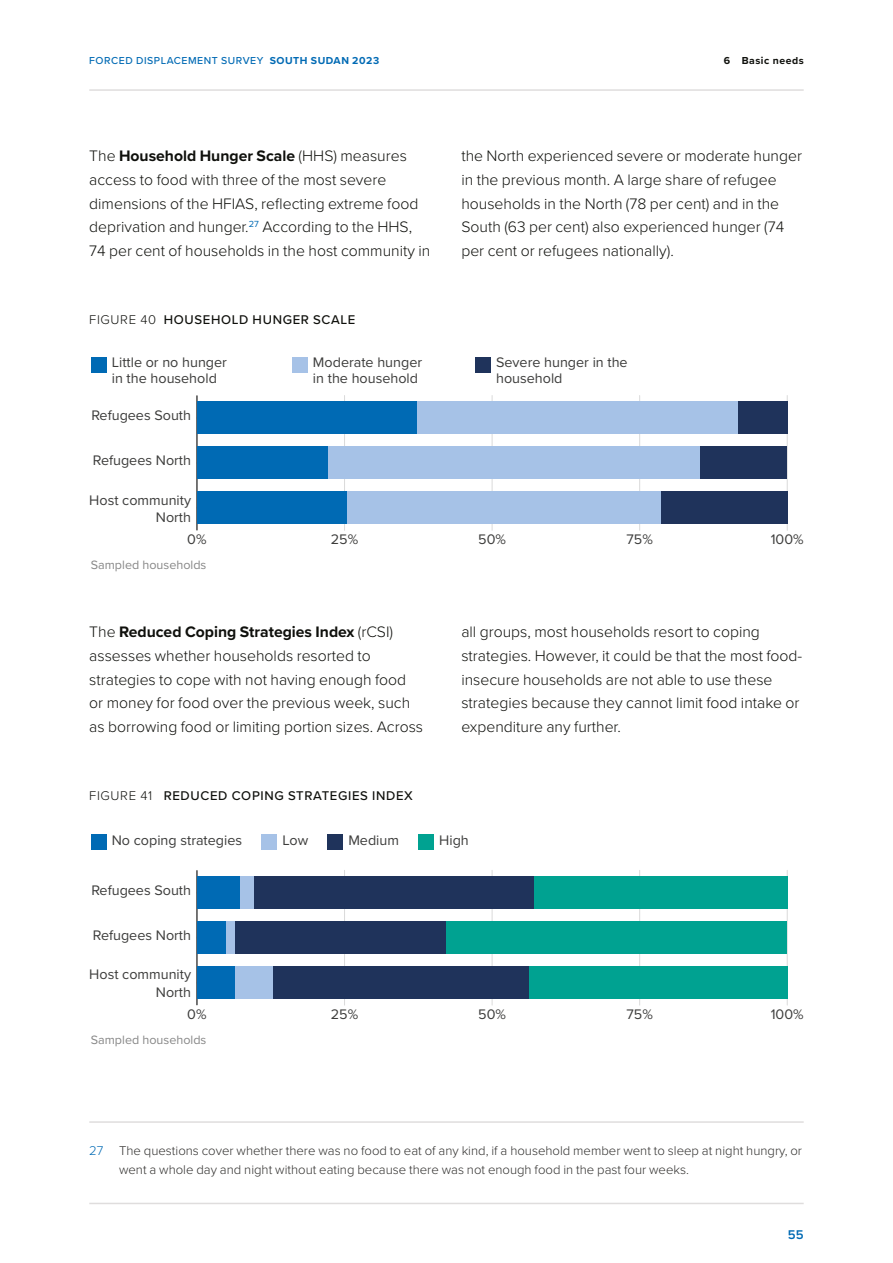
<style>
.page{position:relative;width:893px;height:1263px;background:#fff}
.page>*{position:absolute;margin:0;border:0;box-sizing:border-box;transform-origin:0 0}
.t1{font:300 15.75px/23.7px "Proxima Nova";color:#0f100c}
.t2{font:14.4px/16.2px "Proxima Nova";color:#3c3c3b}
.t3{font:300 13.2px/18.3px "Proxima Nova";color:#32312f}
.t4{font:500 13.2px "Proxima Nova";letter-spacing:.05em;color:#0f100c}
.t5{font:600 13.2px "Proxima Nova";color:#006ab4}
.t6{font:12.6px "Proxima Nova";color:#878787}
.t7{font:500 10.5px "Proxima Nova";letter-spacing:.05em;color:#006ab4}
.t8{font:700 10.5px "Proxima Nova";letter-spacing:.05em;color:#0f100c}
.t9{font:700 10.5px "Proxima Nova";letter-spacing:.05em;color:#006ab4}
.s1{font-weight:700}
.s2{font-weight:300}
.s3{color:#006ab4}
</style>
<div class="page">
<hr style="left:89px;top:1121px;width:715px;height:2px;background:#dfdddd">
<hr style="left:344px;top:395px;width:1px;height:135px;background:#dadada">
<hr style="left:492px;top:395px;width:1px;height:135px;background:#dadada">
<hr style="left:639px;top:395px;width:1px;height:135px;background:#dadada">
<hr style="left:787px;top:395px;width:1px;height:135px;background:#dadada">
<hr style="left:196px;top:395px;width:1px;height:135px;background:#000">
<div style="left:738px;top:402px;width:49px;height:32px;background:#1f335b"></div>
<div style="left:699px;top:447px;width:88px;height:32px;background:#1f335b"></div>
<div style="left:661px;top:492px;width:126px;height:32px;background:#1f335b"></div>
<div style="left:416px;top:402px;width:322px;height:32px;background:#a6c2e7"></div>
<div style="left:328px;top:447px;width:371px;height:32px;background:#a6c2e7"></div>
<div style="left:346px;top:492px;width:315px;height:32px;background:#a6c2e7"></div>
<div style="left:197px;top:402px;width:219px;height:32px;background:#006ab4"></div>
<div style="left:197px;top:447px;width:131px;height:32px;background:#006ab4"></div>
<div style="left:197px;top:492px;width:149px;height:32px;background:#006ab4"></div>
<div style="left:91px;top:357px;width:15px;height:16px;background:#006ab4"></div>
<div style="left:292px;top:357px;width:15px;height:16px;background:#a6c2e7"></div>
<div style="left:475px;top:357px;width:15px;height:16px;background:#1f335b"></div>
<hr style="left:344px;top:870px;width:1px;height:135px;background:#dadada">
<hr style="left:492px;top:870px;width:1px;height:135px;background:#dadada">
<hr style="left:639px;top:870px;width:1px;height:135px;background:#dadada">
<hr style="left:787px;top:870px;width:1px;height:135px;background:#dadada">
<hr style="left:196px;top:870px;width:1px;height:135px;background:#000">
<div style="left:534px;top:876px;width:253px;height:33px;background:#00a291"></div>
<div style="left:445px;top:921px;width:342px;height:33px;background:#00a291"></div>
<div style="left:529px;top:966px;width:258px;height:33px;background:#00a291"></div>
<div style="left:254px;top:876px;width:280px;height:33px;background:#1f335b"></div>
<div style="left:235px;top:921px;width:210px;height:33px;background:#1f335b"></div>
<div style="left:272px;top:966px;width:257px;height:33px;background:#1f335b"></div>
<div style="left:240px;top:876px;width:14px;height:33px;background:#a6c2e7"></div>
<div style="left:225px;top:921px;width:10px;height:33px;background:#a6c2e7"></div>
<div style="left:235px;top:966px;width:37px;height:33px;background:#a6c2e7"></div>
<div style="left:197px;top:876px;width:42px;height:33px;background:#006ab4"></div>
<div style="left:197px;top:921px;width:28px;height:33px;background:#006ab4"></div>
<div style="left:197px;top:966px;width:38px;height:33px;background:#006ab4"></div>
<div style="left:91px;top:834px;width:15px;height:15px;background:#006ab4"></div>
<div style="left:262px;top:834px;width:15px;height:15px;background:#a6c2e7"></div>
<div style="left:327px;top:834px;width:16px;height:15px;background:#1f335b"></div>
<div style="left:418px;top:834px;width:16px;height:15px;background:#00a291"></div>
<hr style="left:89px;top:1203px;width:715px;height:1px;background:#dfdddd">
<hr style="left:89px;top:89px;width:715px;height:2px;background:#dfdddd">
<p class="t7" style="left:89px;top:53px;width:196px">FORCED DISPLACEMENT SURVEY <span class="s1">South</span></p>
<p class="t9" style="left:311px;top:53px;width:16px">Sudan</p>
<p class="t9" style="left:352px;top:53px;width:28px">2023</p>
<p class="t8" style="left:724px;top:53px;width:81px">6 Basic needs</p>
<p class="t1" style="left:89px;top:143px;width:342px">The <span class="s1">Household Hunger Scale</span> (HHS) measures access to food with three of the most severe dimensions of the HFIAS, reflecting extreme food deprivation and hunger.<sup>27</sup> According to the HHS, 74 per cent of households in the host community in</p>
<p class="t4" style="left:89px;top:310px;width:251px"><span class="s2">FIGURE 40</span> HOUSEHOLD HUNGER SCALE</p>
<p class="t1" style="left:461px;top:143px;width:342px">the North experienced severe or moderate hunger in the previous month. A large share of refugee households in the North (78 per cent) and in the South (63 per cent) also experienced hunger (74 per cent or refugees nationally).</p>
<p class="t2" style="left:112px;top:353px;width:117px">Little or no hunger in the household</p>
<p class="t2" style="left:313px;top:353px;width:111px">Moderate hunger in the household</p>
<p class="t2" style="left:496px;top:353px;width:133px">Severe hunger in the household</p>
<p class="t2" style="left:91px;top:406px;width:101px">Refugees South</p>
<p class="t2" style="left:93px;top:451px;width:100px">Refugees North</p>
<p class="t2" style="left:89px;top:490px;width:103px;line-height:17.2px;text-align:right">Host community<br>North</p>
<p class="t2" style="left:187px;top:530px;width:21px">0%</p>
<p class="t2" style="left:331px;top:530px;width:29px">25%</p>
<p class="t2" style="left:478px;top:530px;width:29px">50%</p>
<p class="t2" style="left:626px;top:530px;width:28px">75%</p>
<p class="t2" style="left:771px;top:530px;width:34px">100%</p>
<p class="t6" style="left:91px;top:555px;width:117px">Sampled households</p>
<p class="t1" style="left:89px;top:619px;width:335px">The <span class="s1">Reduced Coping Strategies Index</span> (rCSI) assesses whether households resorted to strategies to cope with not having enough food or money for food over the previous week, such as borrowing food or limiting portion sizes. Across</p>
<p class="t1" style="left:461px;top:619px;width:342px">all groups, most households resort to coping strategies. However, it could be that the most food&shy;insecure households are not able to use these strategies because they cannot limit food intake or expenditure any further.</p>
<p class="t4" style="left:89px;top:786px;width:325px"><span class="s2">FIGURE 41</span> REDUCED COPING STRATEGIES INDEX</p>
<p class="t2" style="left:112px;top:832px;width:132px">No coping strategies</p>
<p class="t2" style="left:283px;top:832px;width:27px">Low</p>
<p class="t2" style="left:348px;top:832px;width:52px">Medium</p>
<p class="t2" style="left:439px;top:832px;width:31px">High</p>
<p class="t2" style="left:91px;top:881px;width:101px">Refugees South</p>
<p class="t2" style="left:93px;top:926px;width:100px">Refugees North</p>
<p class="t2" style="left:89px;top:965px;width:103px;line-height:17.2px;text-align:right">Host community<br>North</p>
<p class="t2" style="left:187px;top:1005px;width:21px">0%</p>
<p class="t2" style="left:331px;top:1005px;width:29px">25%</p>
<p class="t2" style="left:478px;top:1005px;width:29px">50%</p>
<p class="t2" style="left:626px;top:1005px;width:28px">75%</p>
<p class="t2" style="left:771px;top:1005px;width:34px">100%</p>
<p class="t6" style="left:91px;top:1030px;width:117px">Sampled households</p>
<p class="t3" style="left:119px;top:1141px;width:685px;text-indent:-30px"><span class="s3">27</span> The questions cover whether there was no food to eat of any kind, if a household member went to sleep at night hungry, or went a whole day and night without eating because there was not enough food in the past four weeks.</p>
<p class="t5" style="left:788px;top:1224px;width:17px">55</p>
</div>
